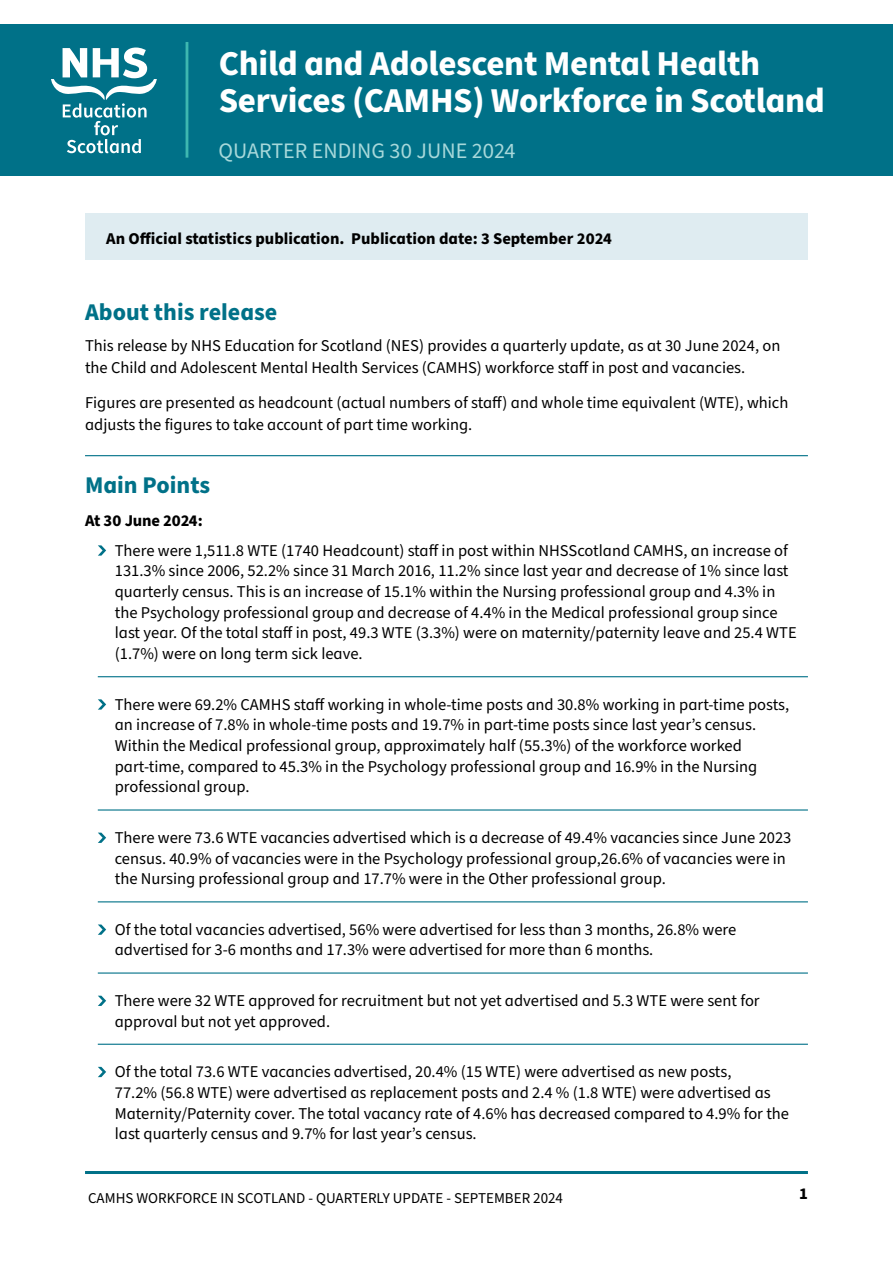
<style>
.page{position:relative;width:893px;height:1263px;background:#fff}
.page>*{position:absolute;margin:0;border:0;box-sizing:border-box;transform-origin:0 0}
.t1{font:700 34.95px/36.3px "Source Sans Pro";letter-spacing:-.01em;color:#fff}
.SUBHEADER{font:700 24px "Source Sans Pro";color:#007188}
.t2{font:22.05px "Source Sans Pro";color:#a7d8da}
.BULLETS_-_UNDERLINE{font:16.5px/20.7px "Source Sans Pro";color:#000}
.BODY_TEXT_AND_SPACING_-_UNDERLINE_copy{font:16.5px/22px "Source Sans Pro";color:#000}
.EMPHASIS{font:700 16.5px "Source Sans Pro";color:#000}
.BULLETS{font:700 16.5px "Source Sans Pro";letter-spacing:-.015em;color:#000}
.t3{font:15px "Source Sans Pro";color:#000}
</style>
<div class="page">
<hr style="left:85px;top:1171px;width:723px;height:3px;background:#007188">
<hr style="left:85px;top:455px;width:723px;height:1px;background:#007188">
<hr style="left:98px;top:676px;width:710px;height:1px;background:#007188">
<hr style="left:98px;top:809px;width:710px;height:1px;background:#007188">
<hr style="left:98px;top:901px;width:710px;height:1px;background:#007188">
<hr style="left:98px;top:972px;width:710px;height:2px;background:#007188">
<hr style="left:98px;top:1044px;width:710px;height:1px;background:#007188">
<svg style="left:98px;top:545px;width:8px;height:11px"></svg>
<svg style="left:98px;top:699px;width:8px;height:11px"></svg>
<svg style="left:98px;top:833px;width:8px;height:10px"></svg>
<svg style="left:98px;top:924px;width:8px;height:11px"></svg>
<svg style="left:98px;top:996px;width:8px;height:10px"></svg>
<svg style="left:98px;top:1067px;width:8px;height:10px"></svg>
<div style="left:0;top:24px;width:893px;height:152px;background:#007188"></div>
<svg style="left:51px;top:48px;width:106px;height:105px"></svg>
<hr style="left:186px;top:42px;width:2px;height:116px;background:#3db7b0">
<div style="left:85px;top:213px;width:723px;height:46px;background:#dfecf1"></div>
<p class="t1" style="left:219px;top:47px;width:608px">Child and Adolescent Mental Health<br>Services (CAMHS) Workforce in Scotland</p>
<p class="t2" style="left:219px;top:136px;width:299px">QUARTER ENDING 30 JUNE 2024</p>
<p class="EMPHASIS" style="left:106px;top:228px;width:507px">An Official statistics publication. Publication date: 3 September 2024</p>
<p class="SUBHEADER" style="left:85px;top:296px;width:194px">About this release</p>
<p class="BODY_TEXT_AND_SPACING_-_UNDERLINE_copy" style="left:85px;top:335px;width:697px">This release by NHS Education for Scotland (NES) provides a quarterly update, as at 30 June 2024, on the Child and Adolescent Mental Health Services (CAMHS) workforce staff in post and vacancies.</p>
<p class="BODY_TEXT_AND_SPACING_-_UNDERLINE_copy" style="left:85px;top:392px;width:705px">Figures are presented as headcount (actual numbers of staff) and whole time equivalent (WTE), which adjusts the figures to take account of part time working.</p>
<p class="SUBHEADER" style="left:85px;top:469px;width:127px">Main Points</p>
<p class="BULLETS" style="left:85px;top:510px;width:119px">At 30 June 2024:</p>
<p class="BULLETS_-_UNDERLINE" style="left:115px;top:540px;width:683px">There were 1,511.8 WTE (1740 Headcount) staff in post within NHSScotland CAMHS, an increase of 131.3% since 2006, 52.2% since 31 March 2016, 11.2% since last year and decrease of 1% since last quarterly census. This is an increase of 15.1% within the Nursing professional group and 4.3% in the Psychology professional group and decrease of 4.4% in the Medical professional group since last year. Of the total staff in post, 49.3 WTE (3.3%) were on maternity/paternity leave and 25.4 WTE (1.7%) were on long term sick leave.</p>
<p class="BULLETS_-_UNDERLINE" style="left:115px;top:694px;width:676px">There were 69.2% CAMHS staff working in whole-time posts and 30.8% working in part-time posts, an increase of 7.8% in whole-time posts and 19.7% in part-time posts since last year’s census.<br>Within the Medical professional group, approximately half (55.3%) of the workforce worked part-time, compared to 45.3% in the Psychology professional group and 16.9% in the Nursing professional group.</p>
<p class="BULLETS_-_UNDERLINE" style="left:115px;top:828px;width:678px">There were 73.6 WTE vacancies advertised which is a decrease of 49.4% vacancies since June 2023 census. 40.9% of vacancies were in the Psychology professional group,26.6% of vacancies were in the Nursing professional group and 17.7% were in the Other professional group.</p>
<p class="BULLETS_-_UNDERLINE" style="left:115px;top:919px;width:623px">Of the total vacancies advertised, 56% were advertised for less than 3 months, 26.8% were advertised for 3-6 months and 17.3% were advertised for more than 6 months.</p>
<p class="BULLETS_-_UNDERLINE" style="left:115px;top:991px;width:646px">There were 32 WTE approved for recruitment but not yet advertised and 5.3 WTE were sent for approval but not yet approved.</p>
<p class="BULLETS_-_UNDERLINE" style="left:115px;top:1062px;width:676px">Of the total 73.6 WTE vacancies advertised, 20.4% (15 WTE) were advertised as new posts,<br>77.2% (56.8 WTE) were advertised as replacement posts and 2.4 % (1.8 WTE) were advertised as Maternity/Paternity cover. The total vacancy rate of 4.6% has decreased compared to 4.9% for the last quarterly census and 9.7% for last year’s census.</p>
<p class="t3" style="left:88px;top:1188px;width:477px">CAMHS WORKFORCE IN SCOTLAND - QUARTERLY UPDATE - SEPTEMBER 2024</p>
<p class="EMPHASIS" style="left:799px;top:1182px;width:10px">1</p>
</div>
